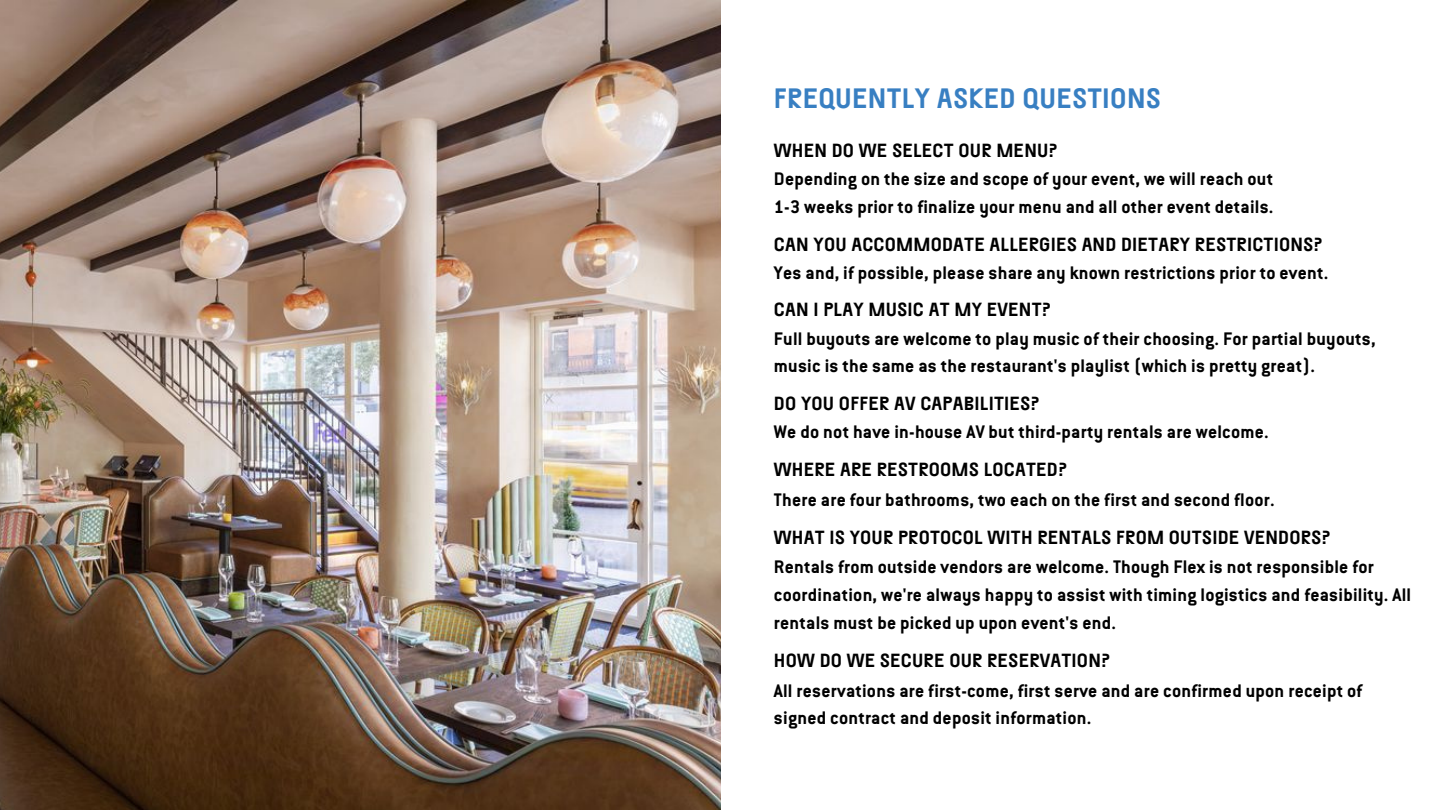
<style>
.page{position:relative;width:1440px;height:810px;background:#fff}
.page>*{position:absolute;margin:0;border:0;box-sizing:border-box;transform-origin:0 0}
.t1{font:700 28px "Separat";letter-spacing:.01em;color:#387fc2}
.t2{font:700 20px/27.8px "Conduit ITC";letter-spacing:.01em;color:#000}
.t3{font:700 19px "Separat";letter-spacing:.01em;color:#000}
</style>
<div class="page">
<img style="left:0;top:0;width:720px;height:810px">
<h1 class="t1" style="left:774px;top:80px;width:388px">FREQUENTLY ASKED QUESTIONS</h1>
<p class="t3" style="left:774px;top:138px;width:285px">WHEN DO WE SELECT OUR MENU?</p>
<p class="t2" style="left:774px;top:167px;width:501px">Depending on the size and scope of your event, we will reach out<br>1-3 weeks prior to finalize your menu and all other event details.</p>
<p class="t3" style="left:774px;top:232px;width:550px">CAN YOU ACCOMMODATE ALLERGIES AND DIETARY RESTRICTIONS?</p>
<p class="t2" style="left:774px;top:261px;width:556px">Yes and, if possible, please share any known restrictions prior to event.</p>
<p class="t3" style="left:774px;top:298px;width:279px">CAN I PLAY MUSIC AT MY EVENT?</p>
<p class="t2" style="left:774px;top:327px;width:603px">Full buyouts are welcome to play music of their choosing. For partial buyouts, music is the same as the restaurant's playlist (which is pretty great).</p>
<p class="t3" style="left:774px;top:391px;width:267px">DO YOU OFFER AV CAPABILITIES?</p>
<p class="t2" style="left:774px;top:420px;width:496px">We do not have in-house AV but third-party rentals are welcome.</p>
<p class="t3" style="left:774px;top:457px;width:295px">WHERE ARE RESTROOMS LOCATED?</p>
<p class="t2" style="left:774px;top:488px;width:502px">There are four bathrooms, two each on the first and second floor.</p>
<p class="t3" style="left:774px;top:525px;width:558px">WHAT IS YOUR PROTOCOL WITH RENTALS FROM OUTSIDE VENDORS?</p>
<p class="t2" style="left:774px;top:555px;width:639px">Rentals from outside vendors are welcome. Though Flex is not responsible for coordination, we're always happy to assist with timing logistics and feasibility. All rentals must be picked up upon event's end.</p>
<p class="t3" style="left:774px;top:648px;width:338px">HOW DO WE SECURE OUR RESERVATION?</p>
<p class="t2" style="left:774px;top:679px;width:590px">All reservations are first-come, first serve and are confirmed upon receipt of signed contract and deposit information.</p>
</div>
